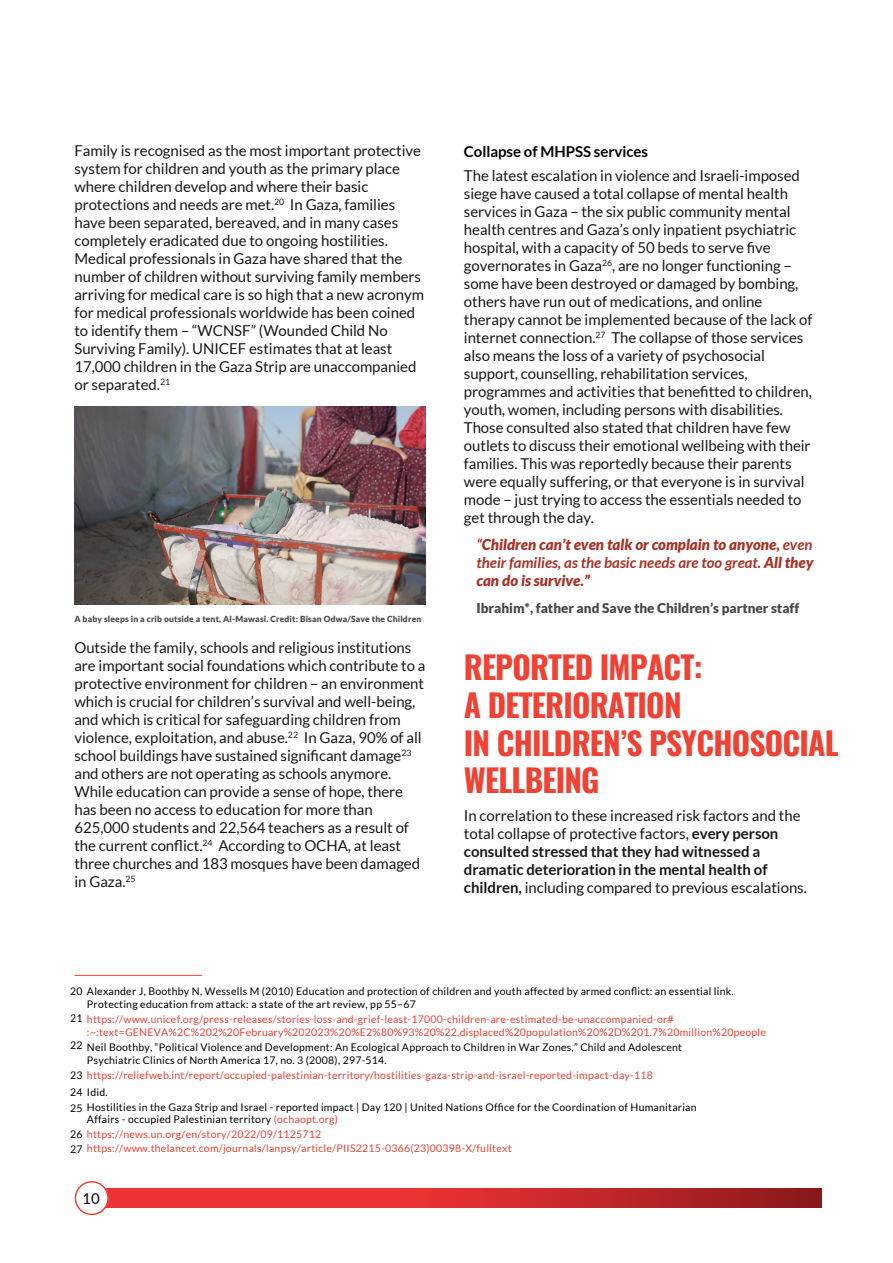
<style>
.page{position:relative;width:893px;height:1263px;background:#fff}
.page>*{position:absolute;margin:0;border:0;box-sizing:border-box;transform-origin:0 0}
.t1{font:700 31.5px/37.8px "Oswald";letter-spacing:-.025em;color:#ee4235}
.t2{font:15px/18px "Lato";letter-spacing:-.005em;color:#18171c}
.t3{font:700 15px/18px "Lato";letter-spacing:-.005em;color:#18171c}
.t4{font:italic 900 15px/18px "Lato";color:#a93126;text-align:justify}
.t5{font:15px "Lato";letter-spacing:.005em;color:#000}
.t6{font:700 15px "Lato";letter-spacing:-.005em;color:#000}
.t7{font:500 15px "Lato";color:#18171c}
.t8{font:900 13.5px "Lato";color:#45484c}
.t9{font:10.5px/12.6px "Lato";letter-spacing:.025em;color:#000}
.t10{font:10.5px/14.4px "Lato";letter-spacing:.025em;color:#ee4235}
.t11{font:900 8.4px "Lato";letter-spacing:.02em;color:#45484c}
.s1{font-weight:700}
.s2{font-weight:400}
.s3{color:#000}
.s4{color:#ee4235}
</style>
<div class="page">
<hr style="left:74px;top:975px;width:128px;height:1px;background:#ee4235">
<svg style="left:105px;top:1188px;width:717px;height:20px;background:#d12b2d"></svg>
<div style="left:75px;top:1182px;width:33px;height:32px;background:#fff;border-radius:50%"></div>
<div style="left:75px;top:1181px;width:34px;height:34px;border:2px solid #ee4235;border-radius:50%"></div>
<img style="left:74px;top:406px;width:352px;height:198px">
<p class="t2" style="left:74px;top:141px;width:351px">Family is recognised as the most important protective system for children and youth as the primary place where children develop and where their basic protections and needs are met.<sup>20</sup> In Gaza, families have been separated, bereaved, and in many cases completely eradicated due to ongoing hostilities.<br>Medical professionals in Gaza have shared that the number of children without surviving family members arriving for medical care is so high that a new acronym for medical professionals worldwide has been coined to identify them – “WCNSF” (Wounded Child No Surviving Family). UNICEF estimates that at least 17,000 children in the Gaza Strip are unaccompanied or separated.<sup>21</sup></p>
<p class="t11" style="left:74px;top:614px;width:348px">A baby sleeps in a crib outside a tent, Al-Mawasi. Credit: Bisan Odwa/Save the Children</p>
<p class="t2" style="left:74px;top:639px;width:353px">Outside the family, schools and religious institutions are important social foundations which contribute to a protective environment for children – an environment which is crucial for children’s survival and well-being, and which is critical for safeguarding children from violence, exploitation, and abuse.<sup>22</sup> In Gaza, 90% of all school buildings have sustained significant damage<sup>23 </sup>and others are not operating as schools anymore.<br>While education can provide a sense of hope, there has been no access to education for more than 625,000 students and 22,564 teachers as a result of the current conflict.<sup>24</sup> According to OCHA, at least three churches and 183 mosques have been damaged in Gaza.<sup>25</sup></p>
<p class="t6" style="left:464px;top:143px;width:186px">Collapse of MHPSS services</p>
<p class="t2" style="left:464px;top:167px;width:350px">The latest escalation in violence and Israeli-imposed siege have caused a total collapse of mental health services in Gaza – the six public community mental health centres and Gaza’s only inpatient psychiatric hospital, with a capacity of 50 beds to serve five governorates in Gaza<sup>26</sup>, are no longer functioning – some have been destroyed or damaged by bombing, others have run out of medications, and online therapy cannot be implemented because of the lack of internet connection.<sup>27</sup> The collapse of those services also means the loss of a variety of psychosocial support, counselling, rehabilitation services, programmes and activities that benefitted to children, youth, women, including persons with disabilities.<br>Those consulted also stated that children have few outlets to discuss their emotional wellbeing with their families. This was reportedly because their parents were equally suffering, or that everyone is in survival mode – just trying to access the essentials needed to get through the day.</p>
<p class="t4" style="left:476px;top:536px;width:339px"><span class="s1">“</span>Children can’t even talk or complain to anyone, <span class="s1">even their families, as the basic needs are too great.</span> All they can do is survive.”</p>
<p class="t8" style="left:476px;top:600px;width:324px">Ibrahim*, father and Save the Children’s partner staff</p>
<h1 class="t1" style="left:464px;top:645px;width:376px">REPORTED IMPACT:<br>A DETERIORATION<br>IN CHILDREN’S PSYCHOSOCIAL<br>WELLBEING</h1>
<p class="t3" style="left:464px;top:807px;width:338px"><span class="s2">In correlation to these increased risk factors and the total collapse of protective factors,</span> every person consulted stressed that they had witnessed a dramatic deterioration in the mental health of</p>
<p class="t2" style="left:464px;top:878px;width:345px"><span class="s1">children,</span> including compared to previous escalations.</p>
<p class="t9" style="left:87px;top:985px;width:648px;text-indent:-17px">20 Alexander J, Boothby N, Wessells M (2010) Education and protection of children and youth affected by armed conflict: an essential link.<br>Protecting education from attack: a state of the art review, pp 55–67</p>
<p class="t9" style="left:87px;top:1041px;width:597px">Neil Boothby, “Political Violence and Development: An Ecological Approach to Children in War Zones,” Child and Adolescent<br>Psychiatric Clinics of North America 17, no. 3 (2008), 297-514.</p>
<p class="t9" style="left:70px;top:1085px;width:39px">24 Idid.</p>
<p class="t9" style="left:70px;top:1012px;width:14px">21</p>
<p class="t9" style="left:70px;top:1039px;width:14px">22</p>
<p class="t10" style="left:87px;top:1013px;width:680px;line-height:12.6px">https://www.unicef.org/press-releases/stories-loss-and-grief-least-17000-children-are-estimated-be-unaccompanied-or# :~:text=GENEVA%2C%202%20February%202023%20%E2%80%93%20%22,displaced%20population%20%2D%201.7%20million%20people</p>
<p class="t10" style="left:70px;top:1068px;width:584px"><span class="s3">23</span> https://reliefweb.int/report/occupied-palestinian-territory/hostilities-gaza-strip-and-israel-reported-impact-day-118</p>
<p class="t9" style="left:87px;top:1100px;width:611px">Hostilities in the Gaza Strip and Israel - reported impact | Day 120 | United Nations Office for the Coordination of Humanitarian<br>Affairs - occupied Palestinian territory <span class="s4">(ochaopt.org)</span></p>
<p class="t10" style="left:70px;top:1126px;width:443px"><span class="s3">26</span> https://news.un.org/en/story/2022/09/1125712<br><span class="s3">27</span> https://www.thelancet.com/journals/lanpsy/article/PIIS2215-0366(23)00398-X/fulltext</p>
<p class="t5" style="left:90px;top:1099px;width:351px">https://www.ochaopt.org/content/hostilities-gaza-st</p>
<p class="t5" style="left:90px;top:1110px;width:268px">rip-and-israel-reported-impact-day-120</p>
<p class="t9" style="left:70px;top:1102px;width:14px">25</p>
<p class="t7" style="left:82px;top:1187px;width:19px">10</p>
</div>
